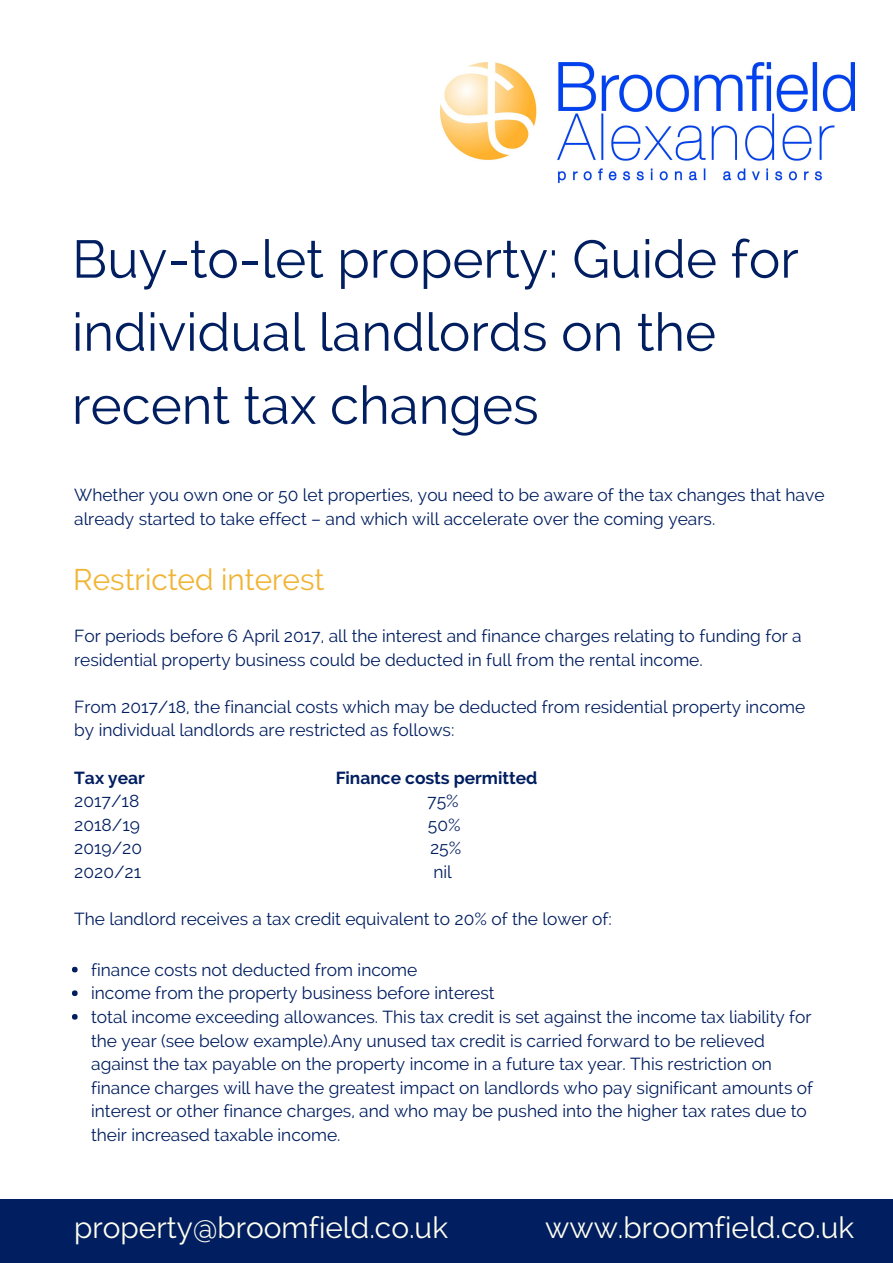
<style>
.page{position:relative;width:893px;height:1263px;background:#fff}
.page>*{position:absolute;margin:0;border:0;box-sizing:border-box;transform-origin:0 0}
.t1{font:52.95px/73.1px "Raleway";color:#001e60}
.t2{font:29.7px "Raleway";color:#fffff0}
.t3{font:29.7px "Raleway";color:#f1b434}
.t4{font:17.4px/23.5px "Raleway";color:#001e60}
.t5{font:700 17.4px "Raleway";color:#001e60}
</style>
<div class="page">
<img style="left:441px;top:63px;width:413px;height:119px">
<div style="left:0;top:1199px;width:892px;height:63px;background:#001e60"></div>
<svg style="left:72px;top:967px;width:6px;height:5px"></svg>
<svg style="left:72px;top:990px;width:6px;height:6px"></svg>
<svg style="left:72px;top:1014px;width:6px;height:6px"></svg>
<h1 class="t1" style="left:72px;top:222px;width:728px">Buy-to-let property: Guide for individual landlords on the recent tax changes</h1>
<p class="t4" style="left:74px;top:483px;width:751px">Whether you own one or 50 let properties, you need to be aware of the tax changes that have already started to take effect – and which will accelerate over the coming years.</p>
<h2 class="t3" style="left:73px;top:562px;width:253px">Restricted interest</h2>
<p class="t4" style="left:74px;top:624px;width:729px">For periods before 6 April 2017, all the interest and finance charges relating to funding for a residential property business could be deducted in full from the rental income.</p>
<p class="t4" style="left:74px;top:695px;width:732px">From 2017/18, the financial costs which may be deducted from residential property income by individual landlords are restricted as follows:</p>
<p class="t5" style="left:74px;top:767px;width:72px">Tax year</p>
<p class="t5" style="left:335px;top:767px;width:203px">Finance costs permitted</p>
<p class="t4" style="left:74px;top:789px;width:67px">2017/18</p>
<p class="t4" style="left:427px;top:789px;width:33px">75%</p>
<p class="t4" style="left:74px;top:813px;width:67px">2018/19</p>
<p class="t4" style="left:428px;top:813px;width:34px">50%</p>
<p class="t4" style="left:74px;top:836px;width:69px">2019/20</p>
<p class="t4" style="left:430px;top:836px;width:33px">25%</p>
<p class="t4" style="left:74px;top:860px;width:68px">2020/21</p>
<p class="t4" style="left:433px;top:860px;width:20px">nil</p>
<p class="t4" style="left:74px;top:907px;width:539px">The landlord receives a tax credit equivalent to 20% of the lower of:</p>
<p class="t4" style="left:91px;top:958px;width:723px">finance costs not deducted from income<br>income from the property business before interest<br>total income exceeding allowances. This tax credit is set against the income tax liability for the year (see below example).Any unused tax credit is carried forward to be relieved against the tax payable on the property income in a future tax year. This restriction on finance charges will have the greatest impact on landlords who pay significant amounts of interest or other finance charges, and who may be pushed into the higher tax rates due to their increased taxable income.</p>
<h2 class="t2" style="left:74px;top:1210px;width:375px">property@broomfield.co.uk</h2>
<h2 class="t2" style="left:545px;top:1210px;width:310px">www.broomfield.co.uk</h2>
</div>
